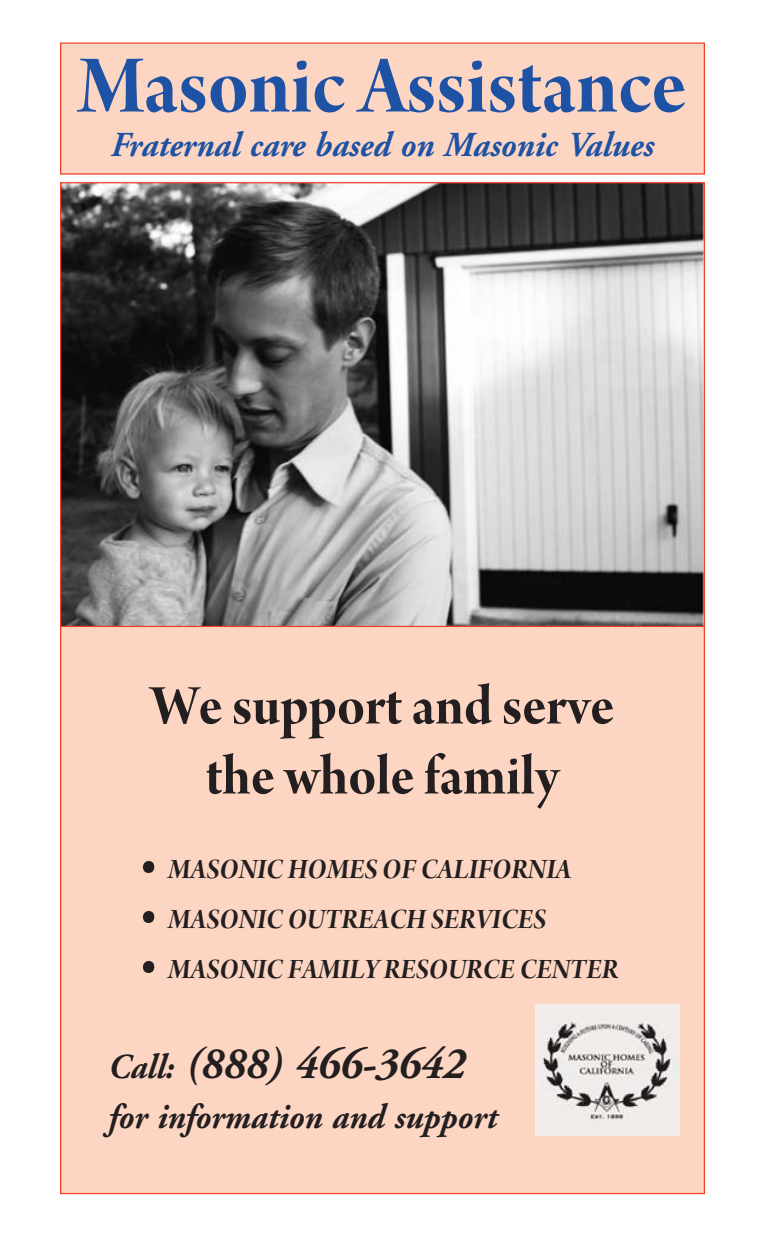
<style>
.page{position:relative;width:765px;height:1260px;background:#fff}
.page>*{position:absolute;margin:0;border:0;box-sizing:border-box;transform-origin:0 0}
.t1{font:87.5px "Arno Pro Bold Display";color:#1e52a4;scale:.96 1}
.t2{font:60px/70px "Arno Pro Bold Display";color:#231f20;text-align:center;scale:.96 1}
.t3{font:italic 700 45px "Adobe Garamond";color:#231f20;scale:.96 1}
.t4{font:italic 700 35px "Adobe Garamond";color:#1e52a4;scale:.96 1}
.t5{font:italic 700 35px "Adobe Garamond";color:#231f20;scale:.96 1}
.t6{font:30px "Arno Pro Bold Italic Display";color:#231f20;scale:.96 1}
.s1{font-family:"Arno Pro Bold Display";font-size:60px}
.s2{font-size:35px}
</style>
<div class="page">
<img style="left:62px;top:184px;width:641px;height:441px">
<div style="left:61px;top:44px;width:643px;height:129px;background:#fdd6c3"></div>
<div style="left:60px;top:42px;width:645px;height:133px;border:1px solid #ef3e25"></div>
<div style="left:61px;top:627px;width:643px;height:566px;background:#fdd6c3"></div>
<img style="left:535px;top:1004px;width:145px;height:132px">
<p class="t1" style="left:79px;top:30px;width:634px">Masonic Assistance</p>
<p class="t4" style="left:111px;top:131px;width:567px">Fraternal care based on Masonic Values</p>
<p class="t2" style="left:151px;top:668px;width:484px">We support and serve the whole family</p>
<p class="t6" style="left:139px;top:851px;width:453px"><span class="s1">•</span> MASONIC HOMES OF CALIFORNIA</p>
<p class="t6" style="left:139px;top:901px;width:426px"><span class="s1">•</span> MASONIC OUTREACH SERVICES</p>
<p class="t6" style="left:139px;top:951px;width:501px"><span class="s1">•</span> MASONIC FAMILY RESOURCE CENTER</p>
<p class="t3" style="left:109px;top:1046px;width:373px"><span class="s2">Call:</span> (888) 466-3642</p>
<p class="t5" style="left:109px;top:1103px;width:406px">for information and support</p>
</div>
